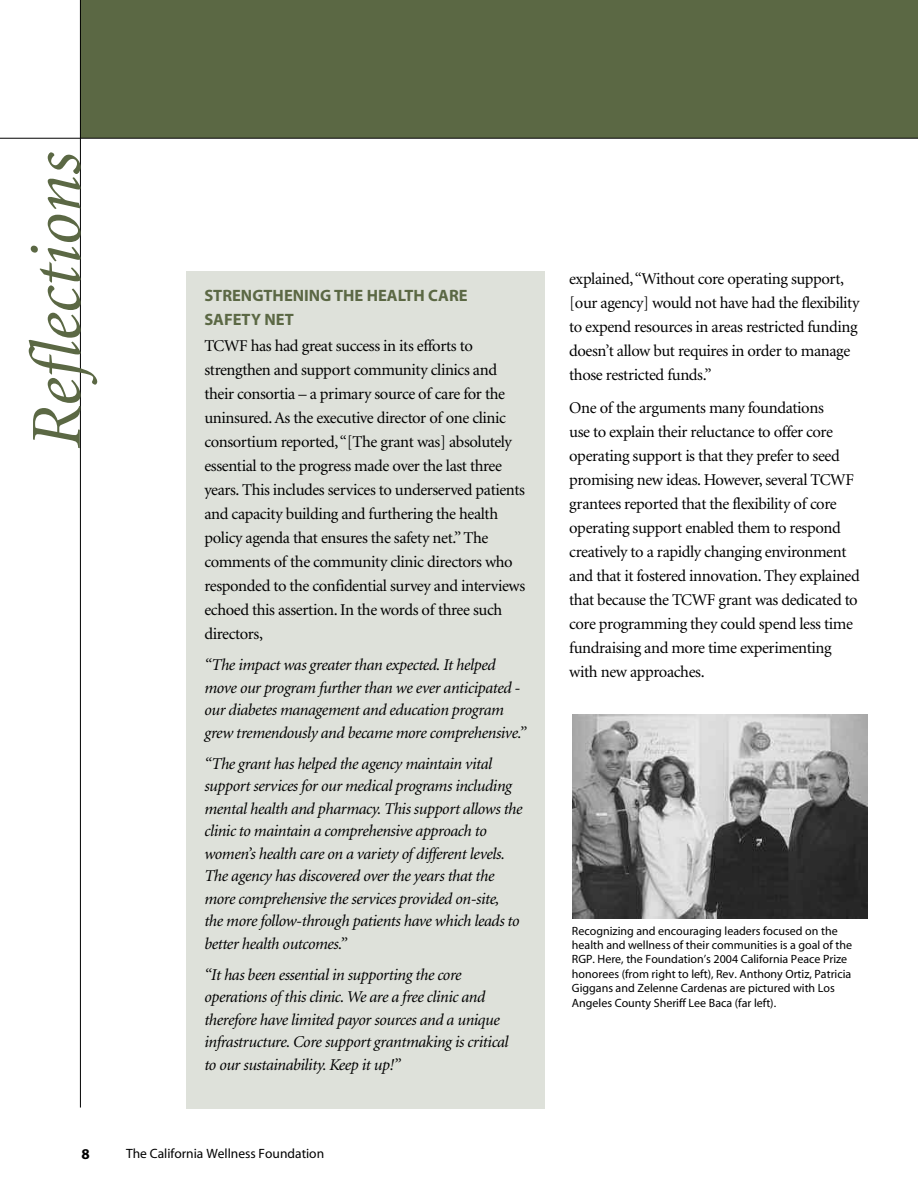
<style>
.page{position:relative;width:918px;height:1188px;background:#fff}
.page>*{position:absolute;margin:0;border:0;box-sizing:border-box;transform-origin:0 0}
.t1{font:italic 72px "Minion";color:#5b6844}
.t2{font:16.5px/24px "Minion";letter-spacing:-.025em;color:#000}
.t3{font:italic 16.5px/22.5px "Minion";letter-spacing:-.025em;color:#000}
.t4{font:700 16.5px/24px "Myriad";color:#5b6844}
.t5{font:700 15px "Myriad";color:#000}
.t6{font:13.5px "Myriad";color:#000}
.t7{font:12px/14.4px "Myriad";color:#000}
</style>
<div class="page">
<div style="left:80px;top:0;width:838px;height:138px;background:#5b6844"></div>
<hr style="left:80px;top:0;width:1px;height:1108px;background:#000">
<hr style="left:0;top:138px;width:918px;height:1px;background:#000">
<img style="left:572px;top:715px;width:295px;height:204px">
<div style="left:186px;top:271px;width:359px;height:838px;background:#dee1da"></div>
<h1 class="t1" style="left:29px;top:448px;width:298px;rotate:-90deg">Reflections</h1>
<p class="t4" style="left:204px;top:285px;width:265px">STRENGTHENING THE HEALTH CARE<br>SAFETY NET</p>
<p class="t2" style="left:204px;top:335px;width:322px">TCWF has had great success in its efforts to strengthen and support community clinics and their consortia – a primary source of care for the uninsured. As the executive director of one clinic consortium reported,“[The grant was] absolutely essential to the progress made over the last three years. This includes services to underserved patients and capacity building and furthering the health policy agenda that ensures the safety net.” The comments of the community clinic directors who responded to the confidential survey and interviews echoed this assertion. In the words of three such directors,</p>
<p class="t3" style="left:204px;top:655px;width:324px">“The impact was greater than expected. It helped move our program further than we ever anticipated - our diabetes management and education program grew tremendously and became more comprehensive.”</p>
<p class="t3" style="left:204px;top:754px;width:320px">“The grant has helped the agency maintain vital support services for our medical programs including mental health and pharmacy. This support allows the clinic to maintain a comprehensive approach to women’s health care on a variety of different levels.<br>The agency has discovered over the years that the more comprehensive the services provided on-site, the more follow-through patients have which leads to better health outcomes.”</p>
<p class="t3" style="left:204px;top:965px;width:306px">“It has been essential in supporting the core operations of this clinic. We are a free clinic and therefore have limited payor sources and a unique infrastructure. Core support grantmaking is critical to our sustainability. Keep it up!”</p>
<p class="t5" style="left:81px;top:1149px;width:10px">8</p>
<p class="t6" style="left:126px;top:1149px;width:200px">The California Wellness Foundation</p>
<p class="t2" style="left:569px;top:268px;width:292px">explained,“Without core operating support, [our agency] would not have had the flexibility to expend resources in areas restricted funding doesn’t allow but requires in order to manage those restricted funds.”</p>
<p class="t2" style="left:569px;top:397px;width:292px">One of the arguments many foundations<br>use to explain their reluctance to offer core operating support is that they prefer to seed promising new ideas. However, several TCWF grantees reported that the flexibility of core operating support enabled them to respond creatively to a rapidly changing environment and that it fostered innovation. They explained that because the TCWF grant was dedicated to core programming they could spend less time fundraising and more time experimenting with new approaches.</p>
<p class="t7" style="left:572px;top:924px;width:282px">Recognizing and encouraging leaders focused on the health and wellness of their communities is a goal of the RGP. Here, the Foundation’s 2004 California Peace Prize honorees (from right to left), Rev. Anthony Ortiz, Patricia Giggans and Zelenne Cardenas are pictured with Los Angeles County Sheriff Lee Baca (far left).</p>
</div>
